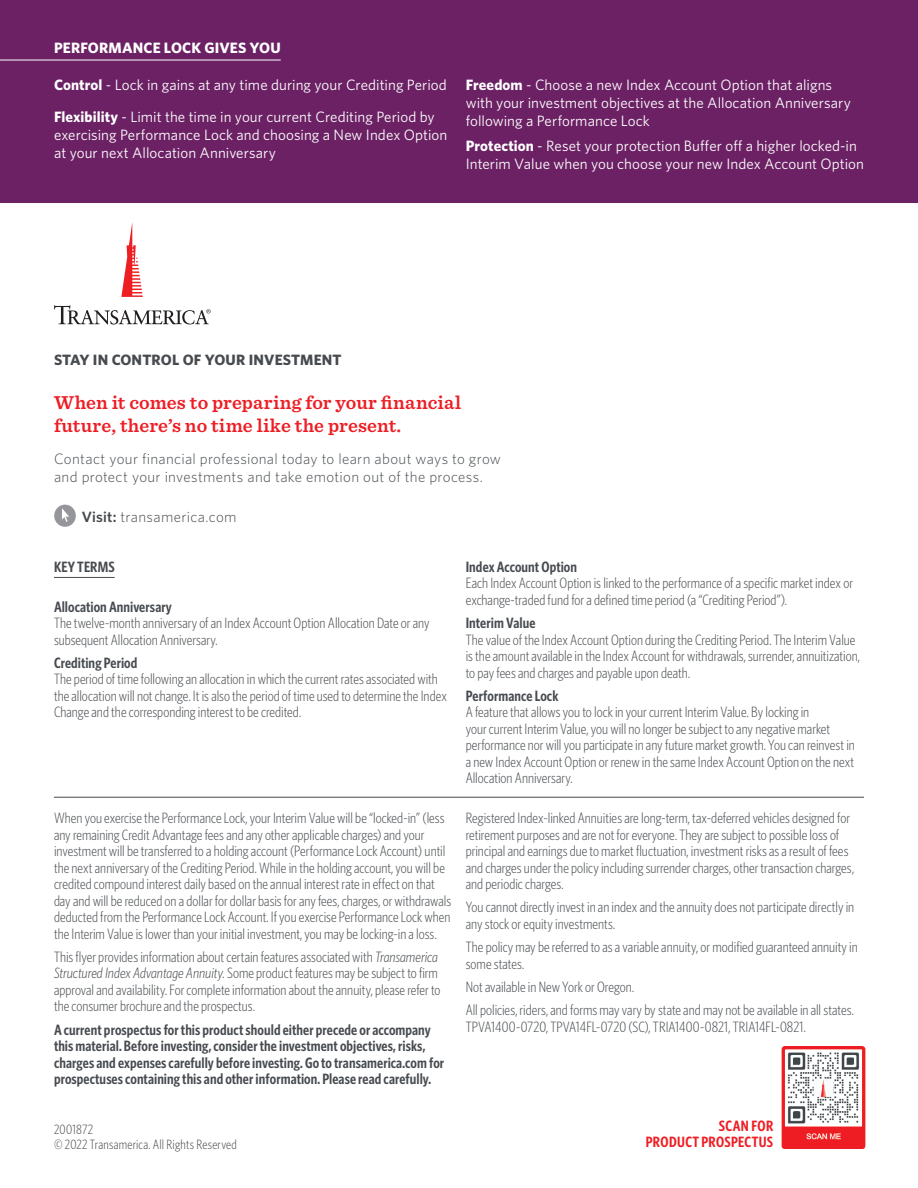
<style>
.page{position:relative;width:918px;height:1188px;background:#fff}
.page>*{position:absolute;margin:0;border:0;box-sizing:border-box;transform-origin:0 0}
.TA_CTA_Body{font:600 19.5px/23.4px "Sentinel";letter-spacing:.01em;color:#ed1d24}
.TA_Intro{font:300 15px/16.5px "Whitney Condensed";color:#474b4f}
.TA_Intro-2{font:15px/18px "Whitney";letter-spacing:.005em;color:#fff}
.TA_Intro-3{font:600 15px/16.5px "Whitney Condensed";letter-spacing:.005em;color:#474b4f}
.TA_CTA_Body-2{font:300 15px/18px "Whitney";letter-spacing:.02em;color:#474b4f}
.t1{font:700 15px "Whitney";letter-spacing:.01em;color:#474b4f}
.t2{font:600 15px/16.5px "Whitney Condensed";letter-spacing:.025em;color:#ee1d23;text-align:right}
.TA_Intro-4{font:700 15px "Whitney";letter-spacing:.01em;color:#fff}
.TA_Tracking_Number{font:300 13.5px "Whitney Condensed";letter-spacing:.015em;color:#474b4f}
.s1{font-weight:700}
.s2{font-weight:600}
.s3{font-style:italic}
</style>
<div class="page">
<div style="left:0;top:0;width:918px;height:202px;background:#6b2164"></div>
<div style="left:54px;top:505px;width:22px;height:22px;background:#949699;border-radius:50%"></div>
<svg style="left:62px;top:508px;width:7px;height:14px"></svg>
<svg style="left:121px;top:222px;width:22px;height:75px"></svg>
<svg style="left:54px;top:305px;width:157px;height:20px"></svg>
<hr style="left:54px;top:577px;width:61px;height:1px;background:#474b4f">
<hr style="left:54px;top:797px;width:810px;height:1px;background:#474b4f">
<img style="left:781px;top:1046px;width:85px;height:103px">
<hr style="left:0;top:60px;width:281px;height:1px;background:#fff">
<p class="TA_Intro-4" style="left:54px;top:38px;width:228px">PERFORMANCE LOCK GIVES YOU</p>
<p class="TA_Intro-2" style="left:54px;top:76px;width:394px"><span class="s1">Control</span> - Lock in gains at any time during your Crediting Period</p>
<p class="TA_Intro-2" style="left:54px;top:107px;width:395px"><span class="s1">Flexibility</span> - Limit the time in your current Crediting Period by exercising Performance Lock and choosing a New Index Option at your next Allocation Anniversary</p>
<p class="TA_Intro-2" style="left:466px;top:76px;width:387px"><span class="s1">Freedom</span> - Choose a new Index Account Option that aligns with your investment objectives at the Allocation Anniversary following a Performance Lock</p>
<p class="TA_Intro-2" style="left:466px;top:136px;width:400px"><span class="s1">Protection</span> - Reset your protection Buffer off a higher locked-in<br>Interim Value when you choose your new Index Account Option</p>
<p class="t1" style="left:54px;top:350px;width:289px">STAY IN CONTROL OF YOUR INVESTMENT</p>
<p class="TA_CTA_Body" style="left:54px;top:390px;width:409px">When it comes to preparing for your financial future, there’s no time like the present.</p>
<p class="TA_CTA_Body-2" style="left:54px;top:449px;width:448px">Contact your financial professional today to learn about ways to grow and protect your investments and take emotion out of the process.</p>
<p class="TA_CTA_Body-2" style="left:82px;top:507px;width:156px"><span class="s2">Visit:</span> transamerica.com</p>
<p class="TA_Intro-3" style="left:54px;top:558px;width:62px">KEY TERMS</p>
<p class="TA_Intro" style="left:54px;top:598px;width:377px"><span class="s2">Allocation Anniversary<br></span>The twelve-month anniversary of an Index Account Option Allocation Date or any subsequent Allocation Anniversary.</p>
<p class="TA_Intro" style="left:54px;top:654px;width:394px"><span class="s2">Crediting Period<br></span>The period of time following an allocation in which the current rates associated with the allocation will not change. It is also the period of time used to determine the Index Change and the corresponding interest to be credited.</p>
<p class="TA_Intro" style="left:54px;top:809px;width:399px">When you exercise the Performance Lock, your Interim Value will be “locked-in” (less any remaining Credit Advantage fees and any other applicable charges) and your investment will be transferred to a holding account (Performance Lock Account) until the next anniversary of the Crediting Period. While in the holding account, you will be credited compound interest daily based on the annual interest rate in effect on that day and will be reduced on a dollar for dollar basis for any fees, charges, or withdrawals deducted from the Performance Lock Account. If you exercise Performance Lock when the Interim Value is lower than your initial investment, you may be locking-in a loss.</p>
<p class="TA_Intro" style="left:54px;top:948px;width:388px">This flyer provides information about certain features associated with <span class="s3">Transamerica Structured Index Advantage Annuity.</span> Some product features may be subject to firm approval and availability. For complete information about the annuity, please refer to the consumer brochure and the prospectus.</p>
<p class="TA_Intro-3" style="left:54px;top:1020px;width:392px">A current prospectus for this product should either precede or accompany this material. Before investing, consider the investment objectives, risks, charges and expenses carefully before investing. Go to transamerica.com for prospectuses containing this and other information. Please read carefully.</p>
<p class="TA_Tracking_Number" style="left:54px;top:1121px;width:41px">2001872</p>
<p class="TA_Tracking_Number" style="left:54px;top:1136px;width:184px">© 2022 Transamerica. All Rights Reserved</p>
<p class="TA_Intro" style="left:466px;top:558px;width:389px"><span class="s2">Index Account Option<br></span>Each Index Account Option is linked to the performance of a specific market index or exchange-traded fund for a defined time period (a “Crediting Period”).</p>
<p class="TA_Intro" style="left:466px;top:614px;width:396px"><span class="s2">Interim Value<br></span>The value of the Index Account Option during the Crediting Period. The Interim Value is the amount available in the Index Account for withdrawals, surrender, annuitization, to pay fees and charges and payable upon death.</p>
<p class="TA_Intro" style="left:466px;top:687px;width:391px"><span class="s2">Performance Lock<br></span>A feature that allows you to lock in your current Interim Value. By locking in<br>your current Interim Value, you will no longer be subject to any negative market performance nor will you participate in any future market growth. You can reinvest in a new Index Account Option or renew in the same Index Account Option on the next Allocation Anniversary.</p>
<p class="TA_Intro" style="left:466px;top:809px;width:390px">Registered Index-linked Annuities are long-term, tax-deferred vehicles designed for retirement purposes and are not for everyone. They are subject to possible loss of principal and earnings due to market fluctuation, investment risks as a result of fees and charges under the policy including surrender charges, other transaction charges, and periodic charges.</p>
<p class="TA_Intro" style="left:466px;top:898px;width:390px">You cannot directly invest in an index and the annuity does not participate directly in any stock or equity investments.</p>
<p class="TA_Intro" style="left:466px;top:938px;width:394px">The policy may be referred to as a variable annuity, or modified guaranteed annuity in some states.</p>
<p class="TA_Intro" style="left:466px;top:978px;width:170px">Not available in New York or Oregon.</p>
<p class="TA_Intro" style="left:466px;top:1001px;width:390px">All policies, riders, and forms may vary by state and may not be available in all states.<br>TPVA1400-0720, TPVA14FL-0720 (SC), TRIA1400-0821, TRIA14FL-0821.</p>
<p class="t2" style="left:646px;top:1117px;width:129px">SCAN FOR<br>PRODUCT PROSPECTUS</p>
</div>
